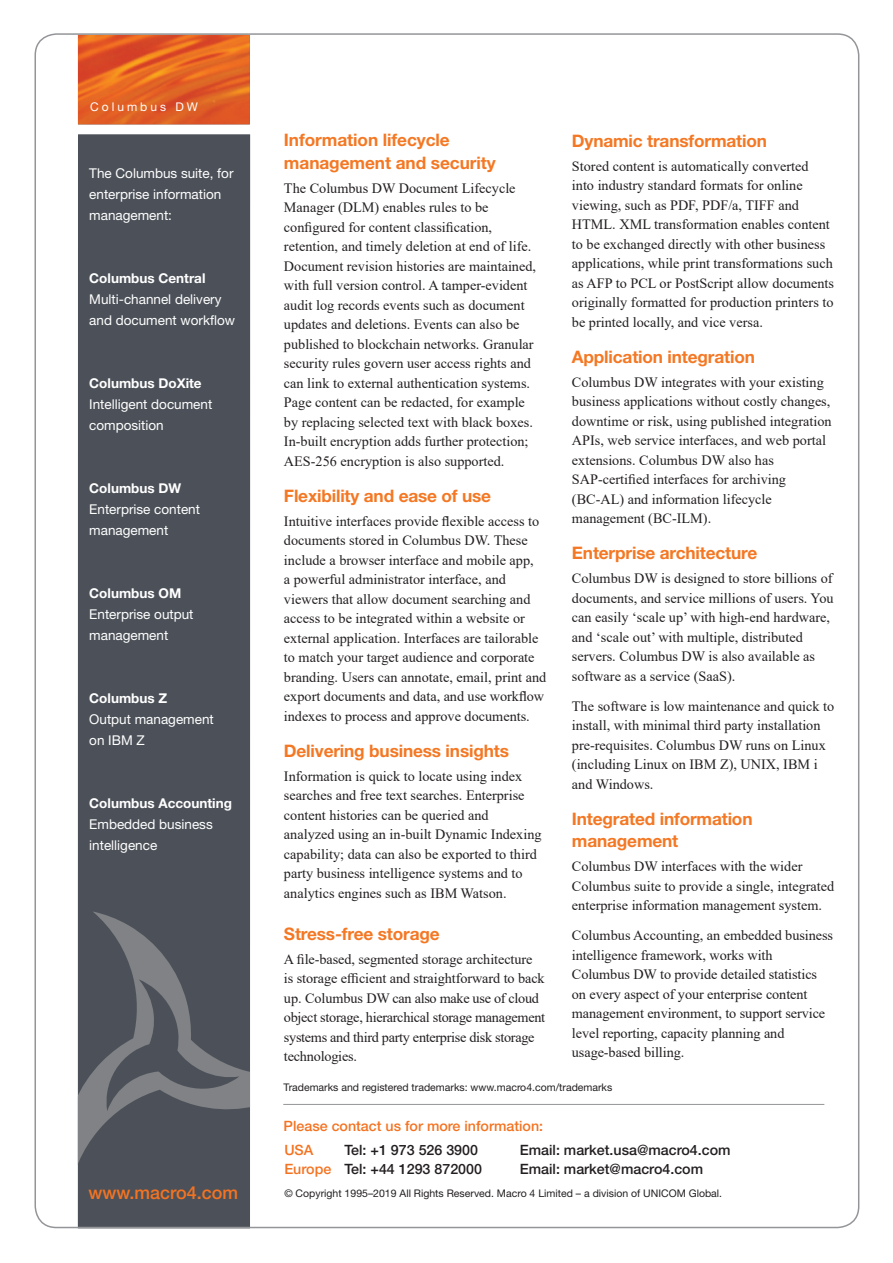
<style>
.page{position:relative;width:893px;height:1263px;background:#fff}
.page>*{position:absolute;margin:0;border:0;box-sizing:border-box;transform-origin:0 0}
.t1{font:500 18px "Helvetica Neue LT Std";color:#f47321}
.t2{font:700 17.25px/22.5px "Helvetica Neue LT Std";letter-spacing:-.01em;color:#f47824}
.t3{font:14.25px/19.5px "Times New Roman";color:#231f20}
.t4{font:14.25px/19.5px "Times New Roman";letter-spacing:-.02em;color:#231f20}
.t5{font:500 14.25px "Helvetica Neue LT Std";color:#231f20}
.t6{font:500 14.25px "Helvetica Neue LT Std";color:#f47321}
.t7{font:13.5px/21px "Helvetica Neue LT Std";color:#fff}
.t8{font:700 13.5px "Helvetica Neue LT Std";color:#fff}
.t9{font:12px "Helvetica Neue LT Std";letter-spacing:.25em;color:#fff}
.t10{font:10.5px "Helvetica Neue LT Std";color:#231f20}
.s1{color:#f47321}
</style>
<div class="page">
<div style="left:78px;top:134px;width:172px;height:1094px;background:#4c5159"></div>
<svg style="left:78px;top:911px;width:172px;height:252px"></svg>
<svg style="left:106px;top:979px;width:133px;height:132px"></svg>
<hr style="left:283px;top:1104px;width:541px;height:1px;background:#939598">
<img style="left:78px;top:36px;width:172px;height:88px">
<p class="t9" style="left:90px;top:99px;width:109px">Columbus DW</p>
<p class="t7" style="left:89px;top:162px;width:146px">The Columbus suite, for enterprise information</p>
<p class="t7" style="left:89px;top:204px;width:84px">management:</p>
<p class="t8" style="left:89px;top:270px;width:118px">Columbus Central</p>
<p class="t7" style="left:89px;top:288px;width:147px">Multi-channel delivery and document workflow</p>
<p class="t8" style="left:89px;top:375px;width:114px">Columbus DoXite</p>
<p class="t7" style="left:89px;top:393px;width:125px">Intelligent document composition</p>
<p class="t8" style="left:89px;top:480px;width:93px">Columbus DW</p>
<p class="t7" style="left:89px;top:498px;width:112px">Enterprise content</p>
<p class="t7" style="left:89px;top:519px;width:81px">management</p>
<p class="t8" style="left:89px;top:585px;width:93px">Columbus OM</p>
<p class="t7" style="left:89px;top:603px;width:106px">Enterprise output management</p>
<p class="t8" style="left:89px;top:690px;width:79px">Columbus Z</p>
<p class="t7" style="left:89px;top:708px;width:126px">Output management on IBM Z</p>
<p class="t8" style="left:89px;top:795px;width:144px">Columbus Accounting</p>
<p class="t7" style="left:89px;top:813px;width:125px">Embedded business intelligence</p>
<p class="t1" style="left:88px;top:1181px;width:151px">www.macro4.com</p>
<p class="t2" style="left:284px;top:128px;width:213px">Information lifecycle management and security</p>
<p class="t3" style="left:284px;top:178px;width:254px">The Columbus DW Document Lifecycle Manager (DLM) enables rules to be configured for content classification, retention, and timely deletion at end of life.<br>Document revision histories are maintained, with full version control. A tamper-evident audit log records events such as document updates and deletions. Events can also be published to blockchain networks. Granular security rules govern user access rights and can link to external authentication systems.<br>Page content can be redacted, for example by replacing selected text with black boxes.<br>In-built encryption adds further protection; AES-256 encryption is also supported.</p>
<p class="t2" style="left:284px;top:484px;width:209px">Flexibility and ease of use</p>
<p class="t3" style="left:284px;top:511px;width:257px">Intuitive interfaces provide flexible access to documents stored in Columbus DW. These include a browser interface and mobile app,</p>
<p class="t3" style="left:284px;top:569px;width:264px">a powerful administrator interface, and viewers that allow document searching and access to be integrated within a website or external application. Interfaces are tailorable to match your target audience and corporate branding. Users can annotate, email, print and export documents and data, and use workflow indexes to process and approve documents.</p>
<p class="t2" style="left:284px;top:739px;width:226px">Delivering business insights</p>
<p class="t3" style="left:284px;top:766px;width:259px">Information is quick to locate using index searches and free text searches. Enterprise content histories can be queried and analyzed using an in-built Dynamic Indexing capability; data can also be exported to third party business intelligence systems and to analytics engines such as IBM Watson.</p>
<p class="t2" style="left:284px;top:922px;width:157px">Stress-free storage</p>
<p class="t4" style="left:284px;top:949px;width:263px">A file-based, segmented storage architecture is storage efficient and straightforward to back up. Columbus DW can also make use of cloud object storage, hierarchical storage management systems and third party enterprise disk storage technologies.</p>
<p class="t2" style="left:572px;top:129px;width:197px">Dynamic transformation</p>
<p class="t3" style="left:572px;top:156px;width:264px">Stored content is automatically converted into industry standard formats for online viewing, such as PDF, PDF/a, TIFF and HTML. XML transformation enables content to be exchanged directly with other business applications, while print transformations such as AFP to PCL or PostScript allow documents originally formatted for production printers to be printed locally, and vice versa.</p>
<p class="t2" style="left:572px;top:345px;width:184px">Application integration</p>
<p class="t3" style="left:572px;top:372px;width:261px">Columbus DW integrates with your existing business applications without costly changes, downtime or risk, using published integration APIs, web service interfaces, and web portal extensions. Columbus DW also has SAP-certified interfaces for archiving (BC-AL) and information lifecycle management (BC-ILM).</p>
<p class="t2" style="left:572px;top:541px;width:187px">Enterprise architecture</p>
<p class="t3" style="left:572px;top:568px;width:263px">Columbus DW is designed to store billions of documents, and service millions of users. You can easily ‘scale up’ with high-end hardware, and ‘scale out’ with multiple, distributed servers. Columbus DW is also available as software as a service (SaaS).</p>
<p class="t3" style="left:572px;top:696px;width:264px">The software is low maintenance and quick to install, with minimal third party installation pre-requisites. Columbus DW runs on Linux (including Linux on IBM Z), UNIX, IBM i</p>
<p class="t3" style="left:572px;top:774px;width:83px">and Windows.</p>
<p class="t2" style="left:572px;top:807px;width:182px">Integrated information management</p>
<p class="t3" style="left:572px;top:856px;width:264px">Columbus DW interfaces with the wider<br>Columbus suite to provide a single, integrated enterprise information management system.</p>
<p class="t3" style="left:572px;top:925px;width:263px">Columbus Accounting, an embedded business</p>
<p class="t3" style="left:572px;top:945px;width:255px">intelligence framework, works with Columbus DW to provide detailed statistics on every aspect of your enterprise content management environment, to support service level reporting, capacity planning and usage-based billing.</p>
<p class="t10" style="left:284px;top:1081px;width:330px">Trademarks and registered trademarks: www.macro4.com/trademarks</p>
<p class="t6" style="left:284px;top:1117px;width:261px">Please contact us for more information:</p>
<p class="t6" style="left:284px;top:1141px;width:31px">USA</p>
<p class="t5" style="left:344px;top:1141px;width:135px">Tel: +1 973 526 3900</p>
<p class="t5" style="left:520px;top:1141px;width:212px">Email: market.usa@macro4.com</p>
<p class="t5" style="left:284px;top:1161px;width:199px"><span class="s1">Europe</span> Tel: +44 1293 872000</p>
<p class="t5" style="left:520px;top:1161px;width:185px">Email: market@macro4.com</p>
<p class="t10" style="left:284px;top:1187px;width:439px">© Copyright 1995–2019 All Rights Reserved. Macro 4 Limited – a division of UNICOM Global.</p>
</div>
